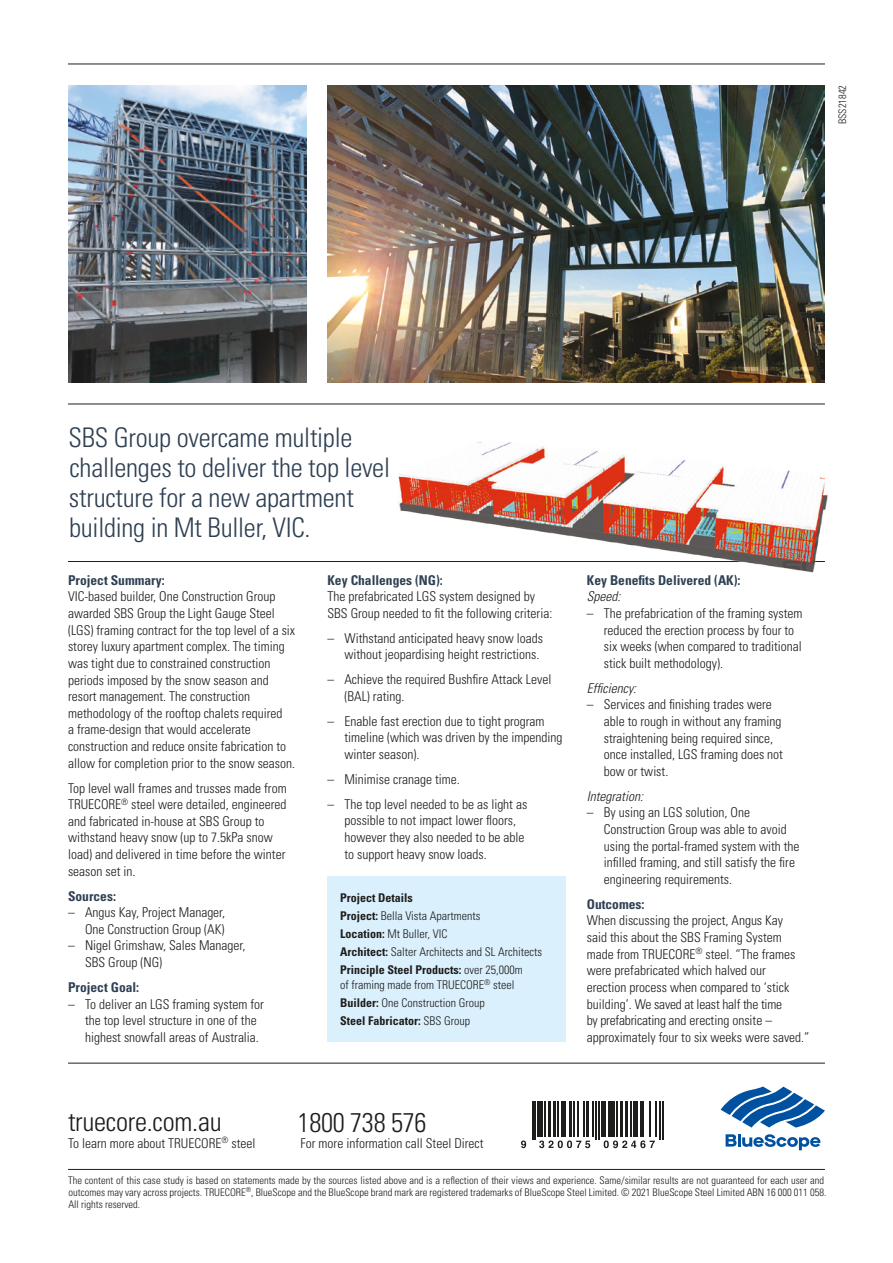
<style>
.page{position:relative;width:893px;height:1263px;background:#fff}
.page>*{position:absolute;margin:0;border:0;box-sizing:border-box;transform-origin:0 0}
._4__Intro_Type{font:300 condensed 27px/30px "Univers";letter-spacing:-.01em;color:#2f4053}
._4__Intro_Type-2{font:300 condensed 27px "Univers";letter-spacing:-.01em;color:#1d1d1b}
._1__Body{font:300 condensed 13.5px/16.6px "Univers";color:#1d1d1b}
._2__BodyNoSpace{font:300 condensed 13.5px/16.6px "Univers";color:#1d1d1b;text-align:right}
._3__Body_Head{font:700 condensed 13.5px "Univers";color:#2f4053}
._2__BodyNoSpace-2{font:italic 300 condensed 13.5px "Univers";color:#1d1d1b}
._9__Project_details{font:300 condensed 12px/15.8px "Univers";color:#1d1d1b}
._9__Project_details-2{font:700 condensed 12px "Univers";color:#1d1d1b}
.t1{font:300 condensed 10.5px/12px "Univers";color:#1d1d1b}
.s1{font-weight:700}
.s2{font-weight:300}
</style>
<div class="page">
<hr style="left:68px;top:64px;width:757px;height:1px;background:#1d1d1b">
<hr style="left:68px;top:404px;width:757px;height:1px;background:#1d1d1b">
<hr style="left:68px;top:561px;width:757px;height:1px;background:#1d1d1b">
<img style="left:327px;top:85px;width:498px;height:298px">
<img style="left:68px;top:85px;width:238px;height:298px">
<div style="left:327px;top:876px;width:239px;height:166px;background:#dbf0fd"></div>
<hr style="left:68px;top:1169px;width:757px;height:1px;background:#1d1d1b">
<hr style="left:68px;top:1063px;width:757px;height:1px;background:#1d1d1b">
<hr style="left:532px;top:1101px;width:1px;height:39px;background:#1d1d1b">
<hr style="left:535px;top:1101px;width:1px;height:39px;background:#1d1d1b">
<div style="left:537px;top:1101px;width:6px;height:36px;background:#1d1d1b"></div>
<hr style="left:544px;top:1101px;width:2px;height:36px;background:#1d1d1b">
<hr style="left:548px;top:1101px;width:3px;height:36px;background:#1d1d1b">
<hr style="left:553px;top:1101px;width:3px;height:36px;background:#1d1d1b">
<hr style="left:557px;top:1101px;width:1px;height:36px;background:#1d1d1b">
<hr style="left:561px;top:1101px;width:4px;height:36px;background:#1d1d1b">
<hr style="left:569px;top:1101px;width:3px;height:36px;background:#1d1d1b">
<hr style="left:573px;top:1101px;width:2px;height:36px;background:#1d1d1b">
<hr style="left:578px;top:1101px;width:1px;height:36px;background:#1d1d1b">
<hr style="left:583px;top:1101px;width:2px;height:36px;background:#1d1d1b">
<hr style="left:586px;top:1101px;width:3px;height:36px;background:#1d1d1b">
<hr style="left:593px;top:1101px;width:1px;height:36px;background:#1d1d1b">
<hr style="left:596px;top:1101px;width:1px;height:39px;background:#1d1d1b">
<hr style="left:598px;top:1101px;width:2px;height:39px;background:#1d1d1b">
<hr style="left:601px;top:1101px;width:4px;height:36px;background:#1d1d1b">
<hr style="left:608px;top:1101px;width:1px;height:36px;background:#1d1d1b">
<hr style="left:611px;top:1101px;width:4px;height:36px;background:#1d1d1b">
<hr style="left:616px;top:1101px;width:2px;height:36px;background:#1d1d1b">
<hr style="left:620px;top:1101px;width:3px;height:36px;background:#1d1d1b">
<hr style="left:625px;top:1101px;width:2px;height:36px;background:#1d1d1b">
<hr style="left:630px;top:1101px;width:1px;height:36px;background:#1d1d1b">
<hr style="left:633px;top:1101px;width:4px;height:36px;background:#1d1d1b">
<hr style="left:640px;top:1101px;width:1px;height:36px;background:#1d1d1b">
<hr style="left:642px;top:1101px;width:2px;height:36px;background:#1d1d1b">
<hr style="left:650px;top:1101px;width:1px;height:36px;background:#1d1d1b">
<hr style="left:655px;top:1101px;width:1px;height:36px;background:#1d1d1b">
<hr style="left:659px;top:1101px;width:1px;height:39px;background:#1d1d1b">
<hr style="left:662px;top:1101px;width:1px;height:39px;background:#1d1d1b">
<svg style="left:521px;top:1140px;width:5px;height:8px"></svg>
<svg style="left:539px;top:1140px;width:51px;height:8px"></svg>
<svg style="left:604px;top:1140px;width:51px;height:8px"></svg>
<img style="left:398px;top:442px;width:430px;height:131px">
<svg style="left:721px;top:1086px;width:104px;height:41px"></svg>
<svg style="left:726px;top:1134px;width:94px;height:16px"></svg>
<p class="t1" style="left:836px;top:124px;width:41px;rotate:-90deg">BSS21842</p>
<p class="_4__Intro_Type" style="left:68px;top:422px;width:323px">SBS Group overcame multiple challenges to deliver the top level structure for a new apartment building in Mt Buller, VIC.</p>
<p class="_3__Body_Head" style="left:68px;top:572px;width:98px">Project Summary:</p>
<p class="_1__Body" style="left:68px;top:588px;width:229px">VIC-based builder, One Construction Group awarded SBS Group the Light Gauge Steel (LGS) framing contract for the top level of a six storey luxury apartment complex. The timing was tight due to constrained construction periods imposed by the snow season and resort management. The construction methodology of the rooftop chalets required<br>a frame-design that would accelerate construction and reduce onsite fabrication to allow for completion prior to the snow season.</p>
<p class="_1__Body" style="left:68px;top:779px;width:220px">Top level wall frames and trusses made from TRUECORE<sup>®</sup> steel were detailed, engineered and fabricated in-house at SBS Group to withstand heavy snow (up to 7.5kPa snow load) and delivered in time before the winter season set in.</p>
<p class="_3__Body_Head" style="left:68px;top:887px;width:49px">Sources:</p>
<p class="_2__BodyNoSpace" style="left:68px;top:904px;width:159px">– Angus Kay, Project Manager,<br>One Construction Group (AK)</p>
<p class="_1__Body" style="left:85px;top:937px;width:162px;text-indent:-17px">– Nigel Grimshaw, Sales Manager,<br>SBS Group (NG)</p>
<p class="_3__Body_Head" style="left:68px;top:979px;width:73px">Project Goal:</p>
<p class="_1__Body" style="left:85px;top:995px;width:180px;text-indent:-17px">– To deliver an LGS framing system for the top level structure in one of the highest snowfall areas of Australia.</p>
<p class="_3__Body_Head" style="left:327px;top:572px;width:117px">Key Challenges (NG):</p>
<p class="_1__Body" style="left:327px;top:588px;width:226px">The prefabricated LGS system designed by<br>SBS Group needed to fit the following criteria:</p>
<p class="_1__Body" style="left:327px;top:630px;width:217px;text-align:right">– Withstand anticipated heavy snow loads without jeopardising height restrictions.</p>
<p class="_1__Body" style="left:344px;top:671px;width:208px;text-indent:-17px">– Achieve the required Bushfire Attack Level (BAL) rating.</p>
<p class="_1__Body" style="left:344px;top:713px;width:220px;text-indent:-17px">– Enable fast erection due to tight program timeline (which was driven by the impending winter season).</p>
<p class="_1__Body" style="left:327px;top:771px;width:134px">– Minimise cranage time.</p>
<p class="_1__Body" style="left:344px;top:796px;width:184px;text-indent:-17px">– The top level needed to be as light as possible to not impact lower floors, however they also needed to be able to support heavy snow loads.</p>
<p class="_9__Project_details-2" style="left:340px;top:890px;width:74px">Project Details</p>
<p class="_9__Project_details" style="left:340px;top:908px;width:142px"><span class="s1">Project:</span> Bella Vista Apartments</p>
<p class="_9__Project_details" style="left:340px;top:926px;width:109px"><span class="s1">Location:</span> Mt Buller, VIC</p>
<p class="_9__Project_details" style="left:340px;top:944px;width:203px"><span class="s1">Architect:</span> Salter Architects and SL Architects</p>
<p class="_9__Project_details" style="left:340px;top:961px;width:184px"><span class="s1">Principle Steel Products:</span> over 25,000m of framing made from TRUECORE<sup>®</sup> steel</p>
<p class="_9__Project_details" style="left:340px;top:995px;width:146px"><span class="s1">Builder:</span> One Construction Group</p>
<p class="_9__Project_details-2" style="left:340px;top:1013px;width:131px">Steel Fabricator: <span class="s2">SBS Group</span></p>
<p class="_3__Body_Head" style="left:587px;top:572px;width:155px">Key Benefits Delivered (AK):</p>
<p class="_2__BodyNoSpace-2" style="left:587px;top:589px;width:35px">Speed:</p>
<p class="_1__Body" style="left:604px;top:605px;width:200px;text-indent:-17px">– The prefabrication of the framing system reduced the erection process by four to six weeks (when compared to traditional stick built methodology).</p>
<p class="_2__BodyNoSpace-2" style="left:587px;top:680px;width:51px">Efficiency:</p>
<p class="_1__Body" style="left:604px;top:696px;width:181px;text-indent:-17px">– Services and finishing trades were able to rough in without any framing straightening being required since, once installed, LGS framing does not bow or twist.</p>
<p class="_2__BodyNoSpace-2" style="left:587px;top:788px;width:58px">Integration:</p>
<p class="_1__Body" style="left:604px;top:804px;width:197px;text-indent:-17px">– By using an LGS solution, One Construction Group was able to avoid using the portal-framed system with the infilled framing, and still satisfy the fire engineering requirements.</p>
<p class="_3__Body_Head" style="left:587px;top:896px;width:59px">Outcomes:</p>
<p class="_1__Body" style="left:587px;top:912px;width:224px">When discussing the project, Angus Kay<br>said this about the SBS Framing System made from TRUECORE<sup>®</sup> steel. “The frames were prefabricated which halved our<br>erection process when compared to ‘stick building’. We saved at least half the time<br>by prefabricating and erecting onsite – approximately four to six weeks were saved.”</p>
<p class="_4__Intro_Type-2" style="left:68px;top:1105px;width:155px">truecore.com.au</p>
<p class="_2__BodyNoSpace" style="left:68px;top:1135px;width:189px">To learn more about TRUECORE<sup>®</sup> steel</p>
<p class="_4__Intro_Type-2" style="left:298px;top:1106px;width:130px">1800 738 576</p>
<p class="_2__BodyNoSpace" style="left:301px;top:1135px;width:184px">For more information call Steel Direct</p>
<p class="t1" style="left:68px;top:1174px;width:760px">The content of this case study is based on statements made by the sources listed above and is a reflection of their views and experience. Same/similar results are not guaranteed for each user and outcomes may vary across projects. TRUECORE<sup>®</sup>, BlueScope and the BlueScope brand mark are registered trademarks of BlueScope Steel Limited. © 2021 BlueScope Steel Limited ABN 16 000 011 058.<br>All rights reserved.</p>
</div>
